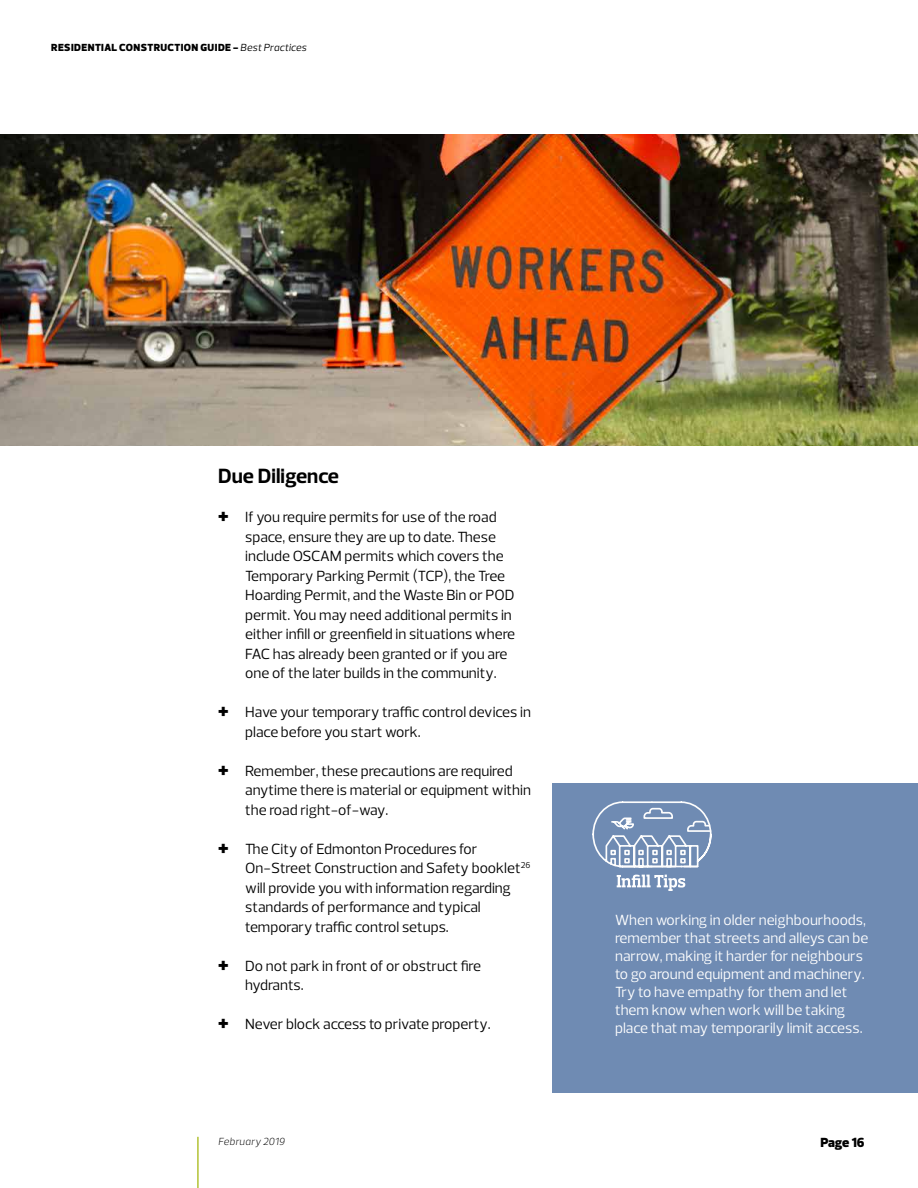
<style>
.page{position:relative;width:918px;height:1188px;background:#fff}
.page>*{position:absolute;margin:0;border:0;box-sizing:border-box;transform-origin:0 0}
.t1{font:700 21px "Prelo";color:#000}
.t2{font:15px/19.5px "Prelo";color:#000}
.t3{font:15px/18px "Prelo";color:#fff}
.t4{font:900 13.5px "Prelo";letter-spacing:-.02em;color:#000}
.t5{font:900 10.5px "Prelo";letter-spacing:.04em;color:#000}
.t6{font:italic 300 10.5px "Prelo";letter-spacing:.015em;color:#000}
.s1{font-weight:400;font-style:italic}
.s2{font-weight:900;font-size:21px}
</style>
<div class="page">
<hr style="left:197px;top:1137px;width:2px;height:51px;background:#b3c235">
<div style="left:552px;top:783px;width:366px;height:309px;background:#6f8bb3"></div>
<svg style="left:592px;top:801px;width:120px;height:67px"></svg>
<svg style="left:617px;top:875px;width:68px;height:16px"></svg>
<img style="left:0;top:134px;width:918px;height:312px">
<p class="t5" style="left:51px;top:41px;width:257px">RESIDENTIAL CONSTRUCTION GUIDE - <span class="s1">Best Practices</span></p>
<h1 class="t1" style="left:218px;top:463px;width:122px">Due Diligence</h1>
<p class="t2" style="left:245px;top:507px;width:271px;text-indent:-27px"><span class="s2">+</span> If you require permits for use of the road space, ensure they are up to date. These include OSCAM permits which covers the Temporary Parking Permit (TCP), the Tree Hoarding Permit, and the Waste Bin or POD permit. You may need additional permits in either infill or greenfield in situations where FAC has already been granted or if you are one of the later builds in the community.</p>
<p class="t2" style="left:245px;top:702px;width:287px;text-indent:-27px"><span class="s2">+</span> Have your temporary traffic control devices in place before you start work.</p>
<p class="t2" style="left:245px;top:761px;width:287px;text-indent:-27px"><span class="s2">+</span> Remember, these precautions are required anytime there is material or equipment within the road right-of-way.</p>
<p class="t2" style="left:245px;top:839px;width:287px;text-indent:-27px"><span class="s2">+</span> The City of Edmonton Procedures for On-Street Construction and Safety booklet<sup>26 </sup>will provide you with information regarding standards of performance and typical temporary traffic control setups.</p>
<p class="t2" style="left:245px;top:956px;width:237px;text-indent:-27px"><span class="s2">+</span> Do not park in front of or obstruct fire hydrants.</p>
<p class="t2" style="left:218px;top:1014px;width:274px"><span class="s2">+</span> Never block access to private property.</p>
<p class="t6" style="left:218px;top:1135px;width:68px">February 2019</p>
<p class="t3" style="left:615px;top:911px;width:255px">When working in older neighbourhoods, remember that streets and alleys can be narrow, making it harder for neighbours to go around equipment and machinery.<br>Try to have empathy for them and let them know when work will be taking place that may temporarily limit access.</p>
<p class="t4" style="left:820px;top:1134px;width:46px">Page 16</p>
</div>
